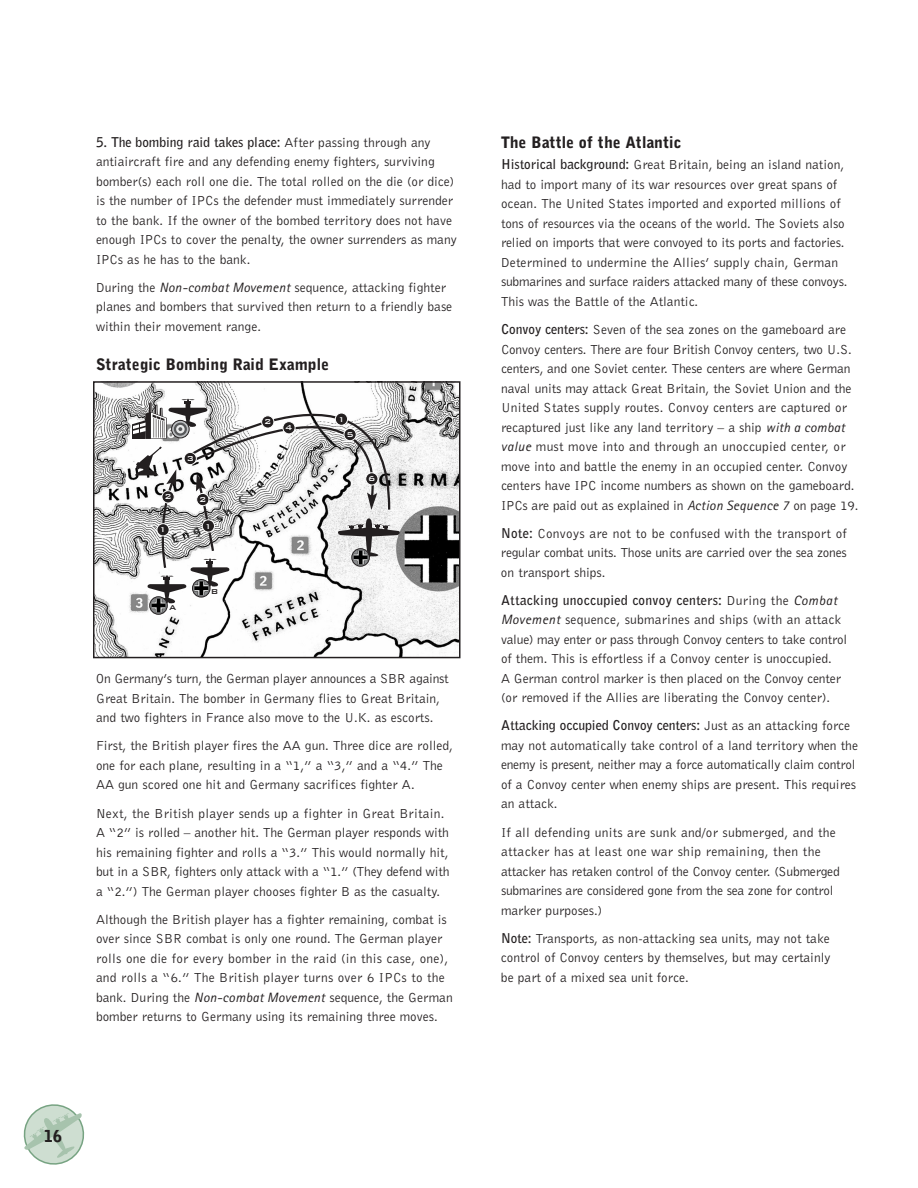
<style>
.page{position:relative;width:918px;height:1188px;background:#fff}
.page>*{position:absolute;margin:0;border:0;box-sizing:border-box;transform-origin:0 0}
.t1{font:900 16.5px "Bell Gothic BT";color:#231f20}
.t2{font:900 15.75px "Bell Gothic BT";color:#231f20}
.t3{font:13.5px/19.5px "Bell Gothic BT";color:#231f20}
.t4{font:500 9.45px "Bank Gothic BT";color:#fff}
.t5{font:500 9.45px "Bank Gothic BT";color:#231f20}
.s1{font-weight:700}
.s2{font-family:"Rotis Sans Serif";font-style:italic}
</style>
<div class="page">
<svg style="left:23px;top:1104px;width:62px;height:61px"></svg>
<img style="left:96px;top:384px;width:361px;height:271px">
<svg style="left:149px;top:596px;width:19px;height:19px"></svg>
<svg style="left:132px;top:384px;width:269px;height:228px"></svg>
<div style="left:157px;top:523px;width:12px;height:13px;background:#231f20;border:1px solid #fff;border-radius:50%"></div>
<div style="left:202px;top:520px;width:13px;height:12px;background:#231f20;border:1px solid #fff;border-radius:50%"></div>
<div style="left:162px;top:490px;width:12px;height:13px;background:#231f20;border:1px solid #fff;border-radius:50%"></div>
<div style="left:196px;top:493px;width:13px;height:13px;background:#231f20;border:1px solid #fff;border-radius:50%"></div>
<div style="left:93px;top:381px;width:367px;height:277px;border:2px solid #231f20"></div>
<p class="t3" style="left:96px;top:133px;width:362px"><span class="s1">5. The bombing raid takes place:</span> After passing through any antiaircraft fire and any defending enemy fighters, surviving bomber(s) each roll one die. The total rolled on the die (or dice) is the number of IPCs the defender must immediately surrender to the bank. If the owner of the bombed territory does not have enough IPCs to cover the penalty, the owner surrenders as many IPCs as he has to the bank.</p>
<p class="t3" style="left:96px;top:279px;width:358px">During the <span class="s2">Non-combat Movement</span> sequence, attacking fighter planes and bombers that survived then return to a friendly base within their movement range.</p>
<p class="t2" style="left:96px;top:358px;width:234px">Strategic Bombing Raid Example</p>
<p class="t4" style="left:164px;top:491px;width:9px">2</p>
<p class="t4" style="left:159px;top:524px;width:9px">1</p>
<p class="t4" style="left:187px;top:452px;width:9px">3</p>
<p class="t4" style="left:199px;top:493px;width:9px">2</p>
<p class="t4" style="left:205px;top:520px;width:9px">1</p>
<p class="t5" style="left:169px;top:602px;width:9px">A</p>
<p class="t5" style="left:211px;top:585px;width:9px">B</p>
<p class="t4" style="left:264px;top:416px;width:9px">2</p>
<p class="t4" style="left:285px;top:421px;width:9px">4</p>
<p class="t4" style="left:338px;top:413px;width:9px">1</p>
<p class="t4" style="left:346px;top:428px;width:9px">5</p>
<p class="t4" style="left:368px;top:473px;width:9px">6</p>
<p class="t3" style="left:96px;top:670px;width:354px">On Germany’s turn, the German player announces a SBR against<br>Great Britain. The bomber in Germany flies to Great Britain, and two fighters in France also move to the U.K. as escorts.</p>
<p class="t3" style="left:96px;top:737px;width:359px">First, the British player fires the AA gun. Three dice are rolled, one for each plane, resulting in a “1,” a “3,” and a “4.” The<br>AA gun scored one hit and Germany sacrifices fighter A.</p>
<p class="t3" style="left:96px;top:804px;width:355px">Next, the British player sends up a fighter in Great Britain.<br>A “2” is rolled – another hit. The German player responds with his remaining fighter and rolls a “3.” This would normally hit, but in a SBR, fighters only attack with a “1.” (They defend with a “2.”) The German player chooses fighter B as the casualty.</p>
<p class="t3" style="left:96px;top:911px;width:358px">Although the British player has a fighter remaining, combat is over since SBR combat is only one round. The German player rolls one die for every bomber in the raid (in this case, one), and rolls a “6.” The British player turns over 6 IPCs to the bank. During the <span class="s2">Non-combat Movement</span> sequence, the German bomber returns to Germany using its remaining three moves.</p>
<p class="t1" style="left:44px;top:1130px;width:20px">16</p>
<p class="t2" style="left:501px;top:137px;width:182px">The Battle of the Atlantic</p>
<p class="t3" style="left:501px;top:156px;width:348px"><span class="s1">Historical background:</span> Great Britain, being an island nation, had to import many of its war resources over great spans of ocean. The United States imported and exported millions of tons of resources via the oceans of the world. The Soviets also relied on imports that were convoyed to its ports and factories.<br>Determined to undermine the Allies’ supply chain, German submarines and surface raiders attacked many of these convoys.<br>This was the Battle of the Atlantic.</p>
<p class="t3" style="left:501px;top:321px;width:359px"><span class="s1">Convoy centers:</span> Seven of the sea zones on the gameboard are Convoy centers. There are four British Convoy centers, two U.S. centers, and one Soviet center. These centers are where German naval units may attack Great Britain, the Soviet Union and the United States supply routes. Convoy centers are captured or recaptured just like any land territory – a ship <span class="s2">with a combat value</span> must move into and through an unoccupied center, or move into and battle the enemy in an occupied center. Convoy centers have IPC income numbers as shown on the gameboard.<br>IPCs are paid out as explained in <span class="s2">Action Sequence 7</span> on page 19.</p>
<p class="t3" style="left:501px;top:525px;width:347px;text-align:justify"><span class="s1">Note:</span> Convoys are not to be confused with the transport of regular combat units. Those units are carried over the sea zones on transport ships.</p>
<p class="t3" style="left:501px;top:592px;width:348px"><span class="s1">Attacking unoccupied convoy centers:</span> During the <span class="s2">Combat Movement</span> sequence, submarines and ships (with an attack value) may enter or pass through Convoy centers to take control of them. This is effortless if a Convoy center is unoccupied.<br>A German control marker is then placed on the Convoy center (or removed if the Allies are liberating the Convoy center).</p>
<p class="t3" style="left:501px;top:717px;width:359px"><span class="s1">Attacking occupied Convoy centers:</span> Just as an attacking force may not automatically take control of a land territory when the enemy is present, neither may a force automatically claim control of a Convoy center when enemy ships are present. This requires an attack.</p>
<p class="t3" style="left:501px;top:823px;width:340px">If all defending units are sunk and/or submerged, and the attacker has at least one war ship remaining, then the attacker has retaken control of the Convoy center. (Submerged submarines are considered gone from the sea zone for control marker purposes.)</p>
<p class="t3" style="left:501px;top:930px;width:331px;text-align:justify"><span class="s1">Note:</span> Transports, as non-attacking sea units, may not take control of Convoy centers by themselves, but may certainly be part of a mixed sea unit force.</p>
</div>
